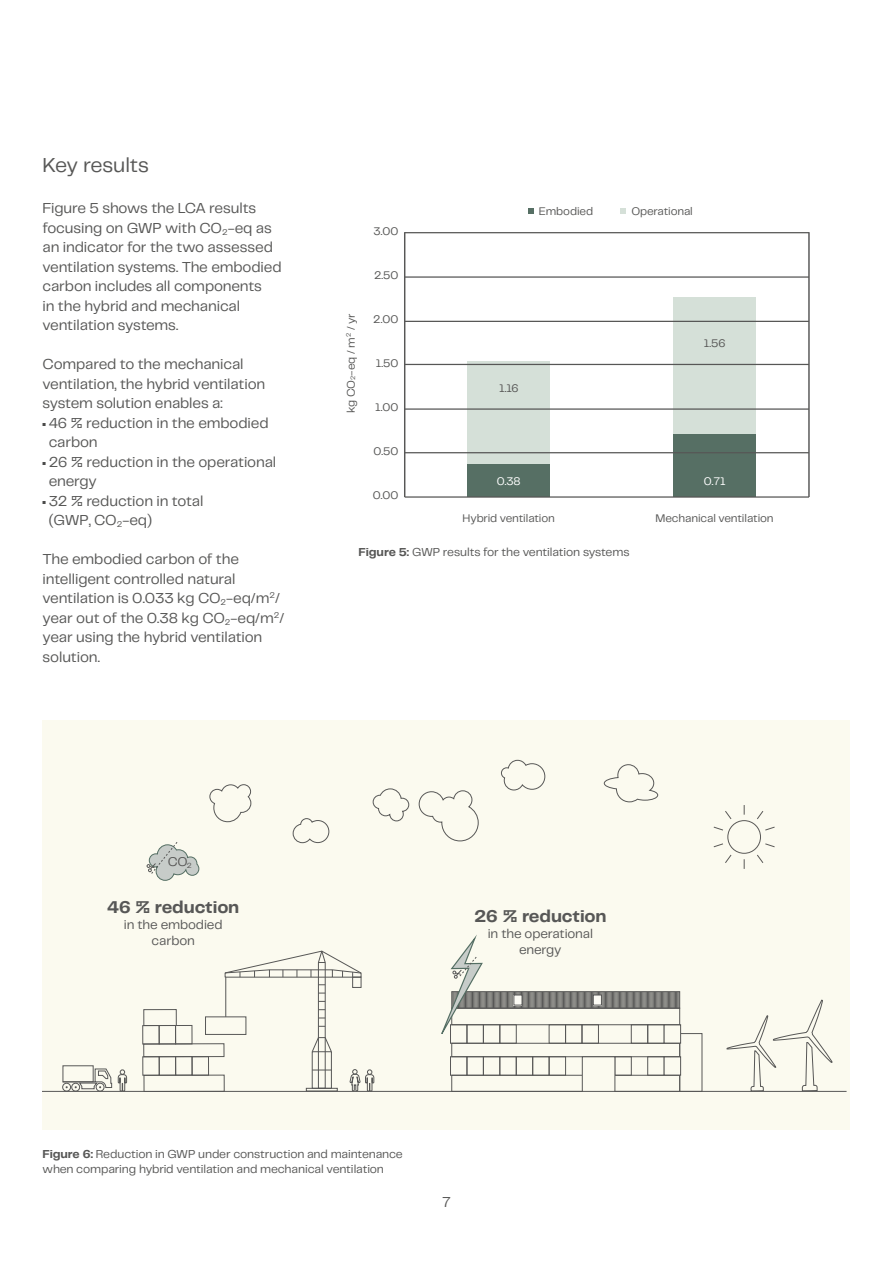
<style>
.page{position:relative;width:893px;height:1263px;background:#fff}
.page>*{position:absolute;margin:0;border:0;box-sizing:border-box;transform-origin:0 0}
.t1{font:21px "Telegraf";letter-spacing:-.005em;color:#575756}
.t2{font:700 17.7px "Telegraf";letter-spacing:-.01em;color:#575756}
.t3{font:15px/19.5px "Telegraf";letter-spacing:-.01em;color:#575756}
.t4{font:13.2px/15.9px "Telegraf";letter-spacing:-.01em;color:#575756;text-align:center}
.t5{font:12px/15px "Telegraf";letter-spacing:-.01em;color:#575756}
.t6{font:11.55px "Telegraf";letter-spacing:-.01em;color:#575756}
.t7{font:11.55px "Telegraf";color:#fff}
.s1{font-size:4.5px;color:#4a4a49}
.s2{font-size:6.75px}
.s3{font-weight:700}
</style>
<div class="page">
<div style="left:467px;top:463px;width:83px;height:34px;background:#566f64"></div>
<div style="left:467px;top:362px;width:83px;height:102px;background:#d5e0d8"></div>
<div style="left:673px;top:434px;width:83px;height:63px;background:#566f64"></div>
<div style="left:673px;top:297px;width:83px;height:137px;background:#d5e0d8"></div>
<svg style="left:528px;top:208px;width:6px;height:6px"></svg>
<svg style="left:620px;top:208px;width:6px;height:6px"></svg>
<hr style="left:405px;top:452px;width:404px;height:1px;background:#575756">
<hr style="left:405px;top:408px;width:404px;height:2px;background:#575756">
<hr style="left:405px;top:364px;width:404px;height:1px;background:#575756">
<hr style="left:405px;top:321px;width:404px;height:1px;background:#575756">
<hr style="left:405px;top:276px;width:404px;height:2px;background:#575756">
<hr style="left:405px;top:232px;width:404px;height:1px;background:#575756">
<hr style="left:404px;top:232px;width:1px;height:265px;background:#575756">
<hr style="left:808px;top:232px;width:2px;height:265px;background:#575756">
<hr style="left:405px;top:496px;width:404px;height:2px;background:#575756">
<div style="left:43px;top:720px;width:807px;height:410px;background:#fbfaef"></div>
<svg style="left:725px;top:811px;width:7px;height:8px"></svg>
<svg style="left:713px;top:826px;width:10px;height:5px"></svg>
<svg style="left:713px;top:843px;width:10px;height:4px"></svg>
<svg style="left:725px;top:854px;width:7px;height:9px"></svg>
<svg style="left:757px;top:854px;width:7px;height:9px"></svg>
<svg style="left:765px;top:843px;width:10px;height:4px"></svg>
<svg style="left:765px;top:826px;width:10px;height:5px"></svg>
<svg style="left:757px;top:811px;width:7px;height:8px"></svg>
<div style="left:728px;top:820px;width:33px;height:33px;border:1px solid #5a5957;border-radius:50%"></div>
<svg style="left:726px;top:1000px;width:106px;height:91px"></svg>
<svg style="left:147px;top:842px;width:53px;height:39px"></svg>
<svg style="left:118px;top:1070px;width:9px;height:21px"></svg>
<svg style="left:349px;top:1069px;width:25px;height:22px"></svg>
<div style="left:144px;top:1009px;width:33px;height:17px;border:1px solid #585857"></div>
<div style="left:143px;top:1043px;width:81px;height:14px;border:1px solid #585857"></div>
<div style="left:142px;top:1025px;width:17px;height:19px;border:1px solid #585857"></div>
<div style="left:159px;top:1025px;width:17px;height:19px;border:1px solid #585857"></div>
<div style="left:175px;top:1025px;width:17px;height:19px;border:1px solid #585857"></div>
<div style="left:143px;top:1056px;width:16px;height:19px;border:1px solid #585857"></div>
<div style="left:159px;top:1056px;width:17px;height:19px;border:1px solid #585857"></div>
<div style="left:175px;top:1056px;width:17px;height:19px;border:1px solid #585857"></div>
<div style="left:192px;top:1056px;width:17px;height:19px;border:1px solid #585857"></div>
<div style="left:144px;top:1075px;width:80px;height:17px;border:1px solid #585857"></div>
<svg style="left:205px;top:1016px;width:41px;height:19px"></svg>
<div style="left:352px;top:977px;width:9px;height:11px;border:1px solid #575756"></div>
<div style="left:312px;top:1051px;width:20px;height:37px;border:1px solid #575756"></div>
<div style="left:318px;top:962px;width:7px;height:126px;border:1px solid #575756"></div>
<svg style="left:312px;top:1037px;width:20px;height:15px"></svg>
<hr style="left:225px;top:977px;width:1px;height:40px;background:#575756">
<svg style="left:312px;top:1070px;width:19px;height:1px"></svg>
<svg style="left:225px;top:950px;width:137px;height:28px"></svg>
<div style="left:306px;top:1088px;width:32px;height:3px;border:1px solid #575756"></div>
<svg style="left:62px;top:1068px;width:50px;height:23px"></svg>
<hr style="left:63px;top:1081px;width:32px;height:1px;background:#575756">
<div style="left:63px;top:1065px;width:30px;height:17px;border:1px solid #575756"></div>
<svg style="left:293px;top:818px;width:36px;height:25px"></svg>
<svg style="left:373px;top:788px;width:36px;height:33px"></svg>
<svg style="left:419px;top:790px;width:60px;height:51px"></svg>
<svg style="left:501px;top:760px;width:44px;height:30px"></svg>
<svg style="left:604px;top:764px;width:54px;height:38px"></svg>
<svg style="left:209px;top:784px;width:42px;height:38px"></svg>
<hr style="left:43px;top:1091px;width:803px;height:1px;background:#575756">
<div style="left:450px;top:1056px;width:17px;height:19px;border:1px solid #585857"></div>
<div style="left:467px;top:1056px;width:17px;height:19px;border:1px solid #585857"></div>
<div style="left:483px;top:1056px;width:17px;height:19px;border:1px solid #585857"></div>
<div style="left:516px;top:1056px;width:17px;height:19px;border:1px solid #585857"></div>
<div style="left:532px;top:1056px;width:17px;height:19px;border:1px solid #585857"></div>
<div style="left:549px;top:1056px;width:17px;height:19px;border:1px solid #585857"></div>
<div style="left:647px;top:1056px;width:17px;height:19px;border:1px solid #585857"></div>
<div style="left:664px;top:1056px;width:17px;height:19px;border:1px solid #585857"></div>
<div style="left:664px;top:1024px;width:17px;height:19px;border:1px solid #585857"></div>
<div style="left:451px;top:1075px;width:229px;height:16px;border:1px solid #585857"></div>
<div style="left:451px;top:1043px;width:229px;height:14px;border:1px solid #585857"></div>
<div style="left:582px;top:1057px;width:33px;height:34px;background:#fbfaef"></div>
<div style="left:582px;top:1056px;width:33px;height:35px;border:1px solid #585857"></div>
<svg style="left:441px;top:935px;width:239px;height:115px"></svg>
<h1 class="t1" style="left:43px;top:151px;width:108px">Key results</h1>
<p class="t3" style="left:43px;top:198px;width:241px">Figure 5 shows the LCA results focusing on GWP with CO<sub>2</sub>-eq as an indicator for the two assessed ventilation systems. The embodied carbon includes all components<br>in the hybrid and mechanical ventilation systems.</p>
<p class="t3" style="left:43px;top:354px;width:224px">Compared to the mechanical ventilation, the hybrid ventilation system solution enables a:</p>
<p class="t3" style="left:49px;top:413px;width:222px;text-indent:-6px"><span class="s1">■</span> 46 % reduction in the embodied carbon</p>
<p class="t3" style="left:49px;top:452px;width:229px;text-indent:-6px"><span class="s1">■</span> 26 % reduction in the operational energy</p>
<p class="t3" style="left:49px;top:491px;width:156px;text-indent:-6px"><span class="s1">■</span> 32 % reduction in total (GWP, CO<sub>2</sub>-eq)</p>
<p class="t3" style="left:43px;top:549px;width:243px">The embodied carbon of the intelligent controlled natural ventilation is 0.033 kg CO<sub>2</sub>-eq/m<sup>2</sup>/ year out of the 0.38 kg CO<sub>2</sub>-eq/m<sup>2</sup>/ year using the hybrid ventilation solution.</p>
<p class="t6" style="left:343px;top:413px;width:101px;rotate:-90deg">kg CO<span class="s2">2</span>-eq / m<sup>2</sup> / yr</p>
<p class="t6" style="left:373px;top:224px;width:26px">3.00</p>
<p class="t6" style="left:374px;top:267px;width:26px">2.50</p>
<p class="t6" style="left:373px;top:311px;width:26px">2.00</p>
<p class="t6" style="left:376px;top:355px;width:24px">1.50</p>
<p class="t6" style="left:375px;top:399px;width:25px">1.00</p>
<p class="t6" style="left:374px;top:443px;width:26px">0.50</p>
<p class="t6" style="left:373px;top:487px;width:27px">0.00</p>
<p class="t6" style="left:539px;top:204px;width:56px">Embodied</p>
<p class="t6" style="left:631px;top:204px;width:63px">Operational</p>
<p class="t6" style="left:499px;top:381px;width:21px">1.16</p>
<p class="t6" style="left:704px;top:336px;width:23px">1.56</p>
<p class="t7" style="left:497px;top:473px;width:25px">0.38</p>
<p class="t7" style="left:704px;top:473px;width:23px">0.71</p>
<p class="t6" style="left:463px;top:510px;width:94px">Hybrid ventilation</p>
<p class="t6" style="left:656px;top:510px;width:119px">Mechanical ventilation</p>
<p class="t5" style="left:359px;top:544px;width:272px"><span class="s3">Figure 5:</span> GWP results for the ventilation systems</p>
<p class="t4" style="left:168px;top:853px;width:25px">CO<sub>2</sub></p>
<p class="t2" style="left:107px;top:895px;width:134px">46 % reduction</p>
<p class="t4" style="left:124px;top:916px;width:100px">in the embodied carbon</p>
<p class="t2" style="left:474px;top:904px;width:134px">26 % reduction</p>
<p class="t4" style="left:488px;top:925px;width:107px">in the operational energy</p>
<p class="t5" style="left:43px;top:1146px;width:362px"><span class="s3">Figure 6:</span> Reduction in GWP under construction and maintenance when comparing hybrid ventilation and mechanical ventilation</p>
<p class="t3" style="left:442px;top:1192px;width:10px">7</p>
</div>
